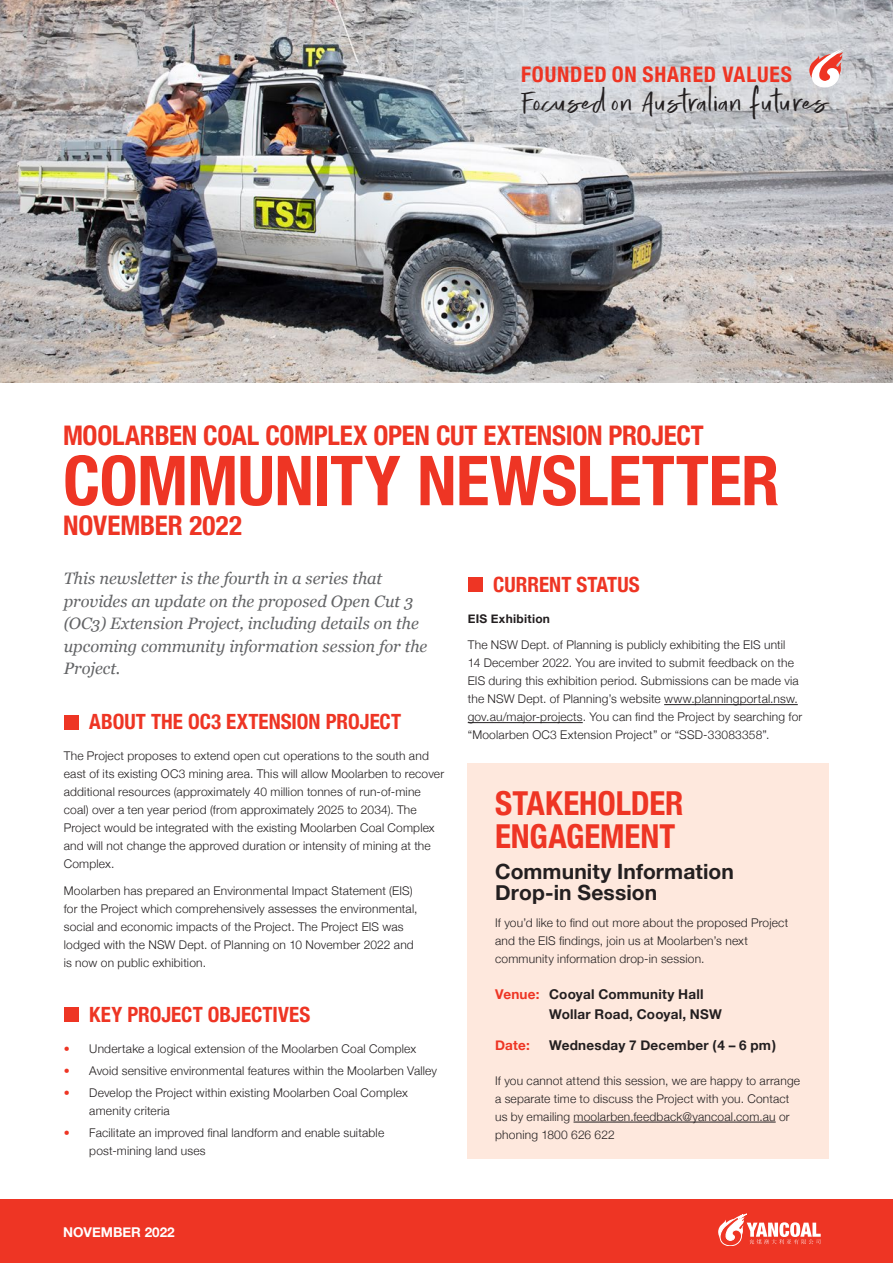
<style>
.page{position:relative;width:893px;height:1263px;background:#fff}
.page>*{position:absolute;margin:0;border:0;box-sizing:border-box;transform-origin:0 0}
.t1{font:700 condensed 69px "Helvetica Neue";letter-spacing:-.01em;color:#ee3524}
.t2{font:44.1px "Calorie";letter-spacing:.02em;color:#231f20}
.t3{font:700 condensed 33px/33px "Helvetica Neue";letter-spacing:-.005em;color:#ee3524}
.t4{font:700 condensed 27px "Helvetica Neue";letter-spacing:-.01em;color:#ee3524}
.t5{font:700 condensed 21.45px "Helvetica Neue";letter-spacing:.04em;color:#ee3524}
.t6{font:700 condensed 21px "Helvetica Neue";color:#ee3524}
.t7{font:700 21px/21px "Helvetica Neue";letter-spacing:.005em;color:#231f20}
.t8{font:italic 16.5px/22.5px "Georgia";letter-spacing:-.005em;color:#636466}
.t9{font:700 13.5px/19.5px "Helvetica Neue";letter-spacing:.015em;color:#231f20}
.t10{font:700 13.5px "Helvetica Neue";color:#fff}
.t11{font:700 13.5px "Helvetica Neue";color:#ee3524}
.t12{font:300 12px/18px "Helvetica Neue";letter-spacing:.015em;color:#231f20}
.t13{font:700 12px "Helvetica Neue";letter-spacing:.025em;color:#231f20}
.s1{color:#ee3524}
</style>
<div class="page">
<div style="left:0;top:1199px;width:893px;height:64px;background:#ee3524"></div>
<img style="left:0;top:0;width:893px;height:383px">
<svg style="left:718px;top:1214px;width:103px;height:32px"></svg>
<hr style="left:664px;top:704px;width:134px;height:1px;background:#231f20">
<hr style="left:468px;top:722px;width:115px;height:1px;background:#231f20">
<div style="left:468px;top:577px;width:15px;height:15px;background:#ee3524"></div>
<svg style="left:809px;top:48px;width:37px;height:42px"></svg>
<div style="left:468px;top:763px;width:361px;height:396px;background:#fee8dd"></div>
<hr style="left:573px;top:1122px;width:203px;height:1px;background:#231f20">
<div style="left:64px;top:715px;width:15px;height:14px;background:#ee3524"></div>
<div style="left:64px;top:1007px;width:15px;height:15px;background:#ee3524"></div>
<h3 class="t5" style="left:521px;top:57px;width:272px">FOUNDED ON SHARED VALUES</h3>
<h2 class="t2" style="left:521px;top:70px;width:310px">Focused on Australian futures</h2>
<h3 class="t4" style="left:63px;top:413px;width:642px">MOOLARBEN COAL COMPLEX OPEN CUT EXTENSION PROJECT</h3>
<h1 class="t1" style="left:63px;top:423px;width:718px">COMMUNITY NEWSLETTER</h1>
<h3 class="t4" style="left:63px;top:503px;width:181px">NOVEMBER 2022</h3>
<h3 class="t8" style="left:64px;top:567px;width:365px">This newsletter is the fourth in a series that provides an update on the proposed Open Cut 3 (OC3) Extension Project, including details on the upcoming community information session for the Project.</h3>
<h3 class="t6" style="left:89px;top:704px;width:313px">ABOUT THE OC3 EXTENSION PROJECT</h3>
<p class="t12" style="left:64px;top:746px;width:382px">The Project proposes to extend open cut operations to the south and east of its existing OC3 mining area. This will allow Moolarben to recover additional resources (approximately 40 million tonnes of run-of-mine coal) over a ten year period (from approximately 2025 to 2034). The Project would be integrated with the existing Moolarben Coal Complex and will not change the approved duration or intensity of mining at the Complex.</p>
<p class="t12" style="left:64px;top:881px;width:355px">Moolarben has prepared an Environmental Impact Statement (EIS) for the Project which comprehensively assesses the environmental, social and economic impacts of the Project. The Project EIS was lodged with the NSW Dept. of Planning on 10 November 2022 and is now on public exhibition.</p>
<h3 class="t6" style="left:89px;top:997px;width:222px">KEY PROJECT OBJECTIVES</h3>
<p class="t12" style="left:64px;top:1038px;width:354px"><span class="s1">•</span> Undertake a logical extension of the Moolarben Coal Complex</p>
<p class="t12" style="left:64px;top:1061px;width:375px"><span class="s1">•</span> Avoid sensitive environmental features within the Moolarben Valley</p>
<p class="t12" style="left:89px;top:1083px;width:320px;text-indent:-26px"><span class="s1">•</span> Develop the Project within existing Moolarben Coal Complex amenity criteria</p>
<p class="t12" style="left:89px;top:1123px;width:296px;text-indent:-26px"><span class="s1">•</span> Facilitate an improved final landform and enable suitable post-mining land uses</p>
<h3 class="t6" style="left:493px;top:567px;width:148px">CURRENT STATUS</h3>
<p class="t13" style="left:468px;top:609px;width:84px">EIS Exhibition</p>
<p class="t12" style="left:468px;top:635px;width:336px">The NSW Dept. of Planning is publicly exhibiting the EIS until<br>14 December 2022. You are invited to submit feedback on the EIS during this exhibition period. Submissions can be made via the NSW Dept. of Planning’s website www.planningportal.nsw. gov.au/major-projects. You can find the Project by searching for “Moolarben OC3 Extension Project” or “SSD-33083358”.</p>
<h3 class="t3" style="left:495px;top:784px;width:190px">STAKEHOLDER<br>ENGAGEMENT</h3>
<h3 class="t7" style="left:495px;top:862px;width:240px">Community Information<br>Drop-in Session</h3>
<p class="t12" style="left:495px;top:913px;width:295px">If you’d like to find out more about the proposed Project and the EIS findings, join us at Moolarben’s next community information drop-in session.</p>
<p class="t9" style="left:549px;top:985px;width:174px;text-indent:-54px"><span class="s1">Venue:</span> Cooyal Community Hall<br>Wollar Road, Cooyal, NSW</p>
<p class="t11" style="left:495px;top:1034px;width:36px">Date:</p>
<p class="t9" style="left:549px;top:1035px;width:229px">Wednesday 7 December (4 – 6 pm)</p>
<p class="t12" style="left:495px;top:1071px;width:307px">If you cannot attend this session, we are happy to arrange a separate time to discuss the Project with you. Contact us by emailing moolarben.feedback@yancoal.com.au or phoning 1800 626 622</p>
<p class="t10" style="left:63px;top:1222px;width:113px">NOVEMBER 2022</p>
</div>
